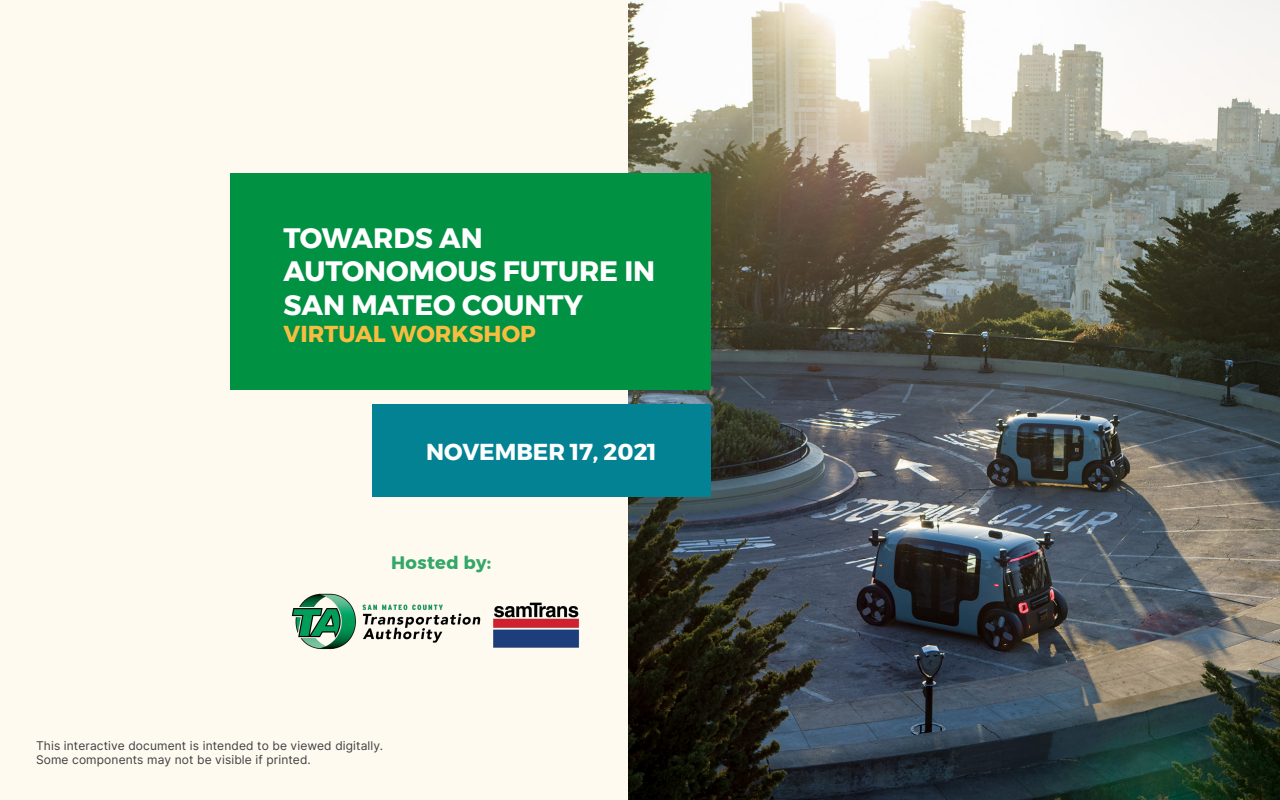
<style>
.page{position:relative;width:1280px;height:800px;background:#fefaf0}
.page>*{position:absolute;margin:0;border:0;box-sizing:border-box;transform-origin:0 0}
.Cover_page_header_1{font:700 28px/33.6px "Montserrat";color:#fff}
.Cover_page_header_1-2{font:700 23px "Montserrat";color:#f8bd40}
.Cover_page_header_1-3{font:700 23px "Montserrat";color:#fff}
.Header_3{font:700 18px "Montserrat";letter-spacing:.02em;color:#33a868}
.Text{font:12px/14.4px "Inter";letter-spacing:.01em;color:#414042}
</style>
<div class="page">
<img style="left:628px;top:0;width:652px;height:800px">
<div style="left:230px;top:173px;width:481px;height:217px;background:#009142"></div>
<div style="left:372px;top:404px;width:339px;height:93px;background:#038294"></div>
<img style="left:291px;top:593px;width:288px;height:57px">
<h1 class="Cover_page_header_1" style="left:284px;top:221px;width:373px">TOWARDS AN<br>AUTONOMOUS FUTURE IN<br>SAN MATEO COUNTY</h1>
<h1 class="Cover_page_header_1-2" style="left:284px;top:316px;width:254px">VIRTUAL WORKSHOP</h1>
<h1 class="Cover_page_header_1-3" style="left:426px;top:433px;width:232px">NOVEMBER 17, 2021</h1>
<h3 class="Header_3" style="left:391px;top:549px;width:102px">Hosted by:</h3>
<p class="Text" style="left:36px;top:738px;width:349px">This interactive document is intended to be viewed digitally.<br>Some components may not be visible if printed.</p>
</div>
